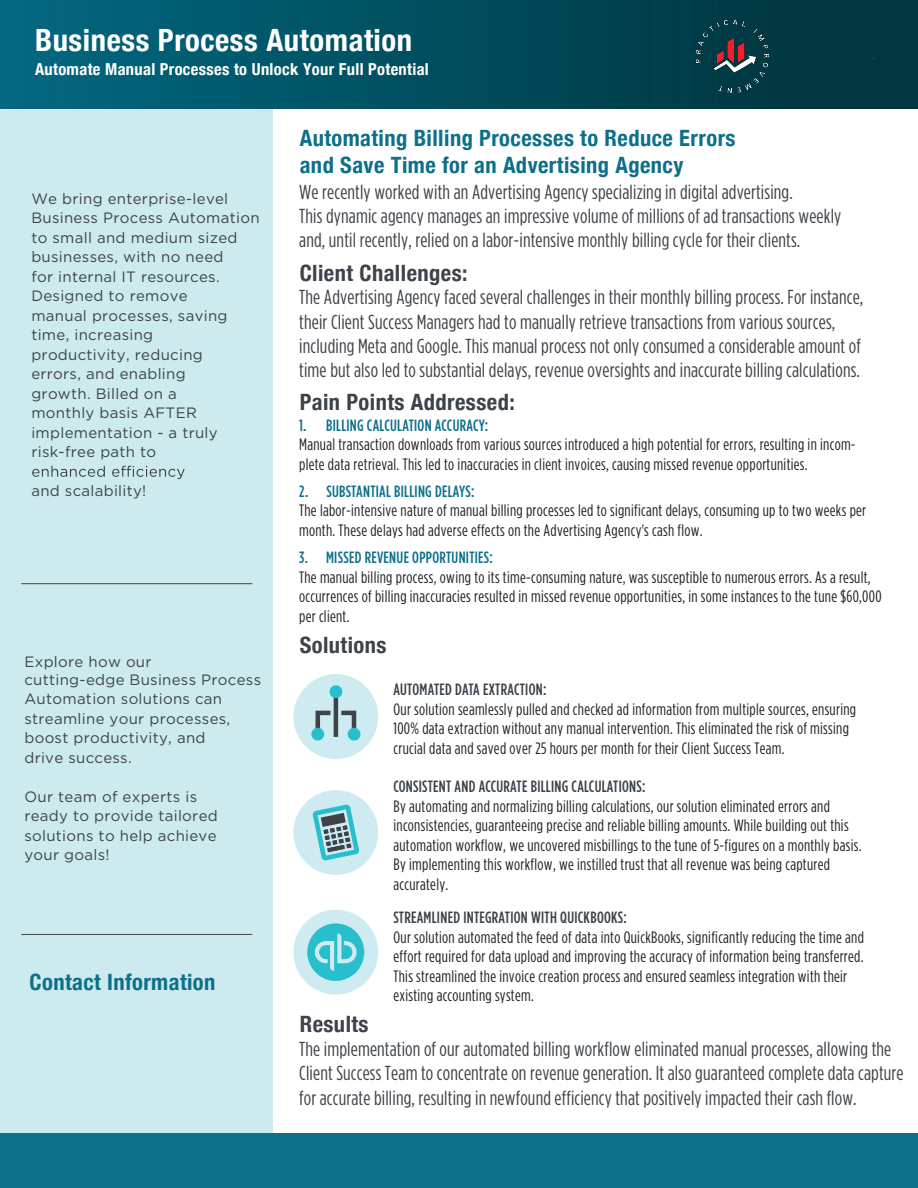
<style>
.page{position:relative;width:918px;height:1188px;background:#fff}
.page>*{position:absolute;margin:0;border:0;box-sizing:border-box;transform-origin:0 0}
.t1{font:700 condensed 30.6px "Helvetica Neue";letter-spacing:.02em;color:#fff}
.t2{font:700 condensed 22.5px/27px "Helvetica Neue";letter-spacing:.02em;color:#0d708b}
.t3{font:700 condensed 22.5px "Helvetica Neue";letter-spacing:.02em;color:#3e434b}
.t4{font:700 condensed 22.5px "Helvetica Neue";letter-spacing:.02em;color:#3b434a}
.t5{font:20.25px/24.3px "Gotham Condensed";letter-spacing:.01em;color:#3d4349}
.t6{font:16.5px/19.5px "Gotham Condensed";letter-spacing:.02em;color:#231f20}
.t7{font:700 condensed 16.5px "Helvetica Neue";letter-spacing:.02em;color:#fff}
.t8{font:500 16.35px "Gotham Condensed";letter-spacing:.02em;color:#3b434a}
.t9{font:500 16.35px "Gotham Condensed";letter-spacing:.02em;color:#0d708b}
.t10{font:15px/19.5px "Gotham";letter-spacing:.02em;color:#3d4349}
</style>
<div class="page">
<div style="left:0;top:9px;width:272px;height:1179px;background:#cdebef"></div>
<div style="left:0;top:1134px;width:918px;height:54px;background:#0d708b"></div>
<img style="left:0;top:0;width:918px;height:109px">
<div style="left:293px;top:674px;width:85px;height:85px;background:#cdebf0;border-radius:50%"></div>
<hr style="left:334px;top:697px;width:4px;height:40px;background:#3d4349">
<svg style="left:314px;top:708px;width:44px;height:30px"></svg>
<div style="left:330px;top:685px;width:12px;height:13px;background:#28becb;border-radius:50%"></div>
<div style="left:311px;top:728px;width:13px;height:13px;background:#28becb;border-radius:50%"></div>
<div style="left:348px;top:728px;width:12px;height:13px;background:#28becb;border-radius:50%"></div>
<div style="left:293px;top:790px;width:85px;height:85px;background:#cdebf0;border-radius:50%"></div>
<svg style="left:312px;top:804px;width:47px;height:57px"></svg>
<div style="left:293px;top:910px;width:85px;height:85px;background:#cdebf0;border-radius:50%"></div>
<svg style="left:307px;top:923px;width:57px;height:58px"></svg>
<hr style="left:21px;top:934px;width:231px;height:1px;background:#3d4349">
<hr style="left:21px;top:583px;width:231px;height:1px;background:#3d4349">
<svg style="left:32px;top:466px;width:153px;height:13px"></svg>
<img style="left:690px;top:14px;width:86px;height:85px">
<h1 class="t1" style="left:35px;top:15px;width:379px">Business Process Automation</h1>
<p class="t7" style="left:35px;top:55px;width:395px">Automate Manual Processes to Unlock Your Full Potential</p>
<p class="t10" style="left:31px;top:188px;width:230px">We bring enterprise-level<br>Business Process Automation to small and medium sized businesses, with no need<br>for internal IT resources.<br>Designed to remove<br>manual processes, saving time, increasing<br>productivity, reducing<br>errors, and enabling<br>growth. Billed on a<br>monthly basis AFTER implementation - a truly risk-free path to</p>
<p class="t10" style="left:31px;top:481px;width:116px">and scalability!</p>
<p class="t10" style="left:24px;top:653px;width:238px;line-height:17.5px">Explore how our<br>cutting-edge Business Process</p>
<p class="t10" style="left:24px;top:689px;width:207px">Automation solutions can streamline your processes, boost productivity, and drive success.</p>
<p class="t10" style="left:24px;top:786px;width:195px">Our team of experts is ready to provide tailored solutions to help achieve your goals!</p>
<h2 class="t2" style="left:30px;top:967px;width:187px">Contact Information</h2>
<h2 class="t2" style="left:300px;top:123px;width:437px">Automating Billing Processes to Reduce Errors and Save Time for an Advertising Agency</h2>
<p class="t5" style="left:299px;top:179px;width:544px">We recently worked with an Advertising Agency specializing in digital advertising.<br>This dynamic agency manages an impressive volume of millions of ad transactions weekly and, until recently, relied on a labor-intensive monthly billing cycle for their clients.</p>
<p class="t5" style="left:299px;top:285px;width:566px">The Advertising Agency faced several challenges in their monthly billing process. For instance, their Client Success Managers had to manually retrieve transactions from various sources, including Meta and Google. This manual process not only consumed a considerable amount of time but also led to substantial delays, revenue oversights and inaccurate billing calculations.</p>
<h2 class="t3" style="left:300px;top:254px;width:169px">Client Challenges:</h2>
<h2 class="t4" style="left:300px;top:383px;width:217px">Pain Points Addressed:</h2>
<p class="t9" style="left:299px;top:416px;width:191px">1. BILLING CALCULATION ACCURACY:</p>
<p class="t6" style="left:299px;top:435px;width:558px">Manual transaction downloads from various sources introduced a high potential for errors, resulting in incom&shy;plete data retrieval. This led to inaccuracies in client invoices, causing missed revenue opportunities.</p>
<p class="t9" style="left:299px;top:482px;width:177px">2. SUBSTANTIAL BILLING DELAYS:</p>
<p class="t6" style="left:299px;top:501px;width:569px">The labor-intensive nature of manual billing processes led to significant delays, consuming up to two weeks per month. These delays had adverse effects on the Advertising Agency's cash flow.</p>
<p class="t9" style="left:299px;top:548px;width:195px">3. MISSED REVENUE OPPORTUNITIES:</p>
<p class="t6" style="left:299px;top:567px;width:584px">The manual billing process, owing to its time-consuming nature, was susceptible to numerous errors. As a result, occurrences of billing inaccuracies resulted in missed revenue opportunities, in some instances to the tune $60,000 per client.</p>
<h2 class="t3" style="left:300px;top:627px;width:88px">Solutions</h2>
<p class="t8" style="left:393px;top:680px;width:155px">AUTOMATED DATA EXTRACTION:</p>
<p class="t6" style="left:393px;top:699px;width:464px">Our solution seamlessly pulled and checked ad information from multiple sources, ensuring<br>100% data extraction without any manual intervention. This eliminated the risk of missing crucial data and saved over 25 hours per month for their Client Success Team.</p>
<p class="t8" style="left:393px;top:777px;width:254px">CONSISTENT AND ACCURATE BILLING CALCULATIONS:</p>
<p class="t6" style="left:393px;top:796px;width:470px">By automating and normalizing billing calculations, our solution eliminated errors and inconsistencies, guaranteeing precise and reliable billing amounts. While building out this automation workflow, we uncovered misbillings to the tune of 5-figures on a monthly basis.<br>By implementing this workflow, we instilled trust that all revenue was being captured accurately.</p>
<p class="t8" style="left:393px;top:908px;width:235px">STREAMLINED INTEGRATION WITH QUICKBOOKS:</p>
<p class="t6" style="left:393px;top:927px;width:472px">Our solution automated the feed of data into QuickBooks, significantly reducing the time and effort required for data upload and improving the accuracy of information being transferred.<br>This streamlined the invoice creation process and ensured seamless integration with their existing accounting system.</p>
<h2 class="t3" style="left:300px;top:1005px;width:70px">Results</h2>
<p class="t5" style="left:299px;top:1036px;width:606px">The implementation of our automated billing workflow eliminated manual processes, allowing the<br>Client Success Team to concentrate on revenue generation. It also guaranteed complete data capture for accurate billing, resulting in newfound efficiency that positively impacted their cash flow.</p>
</div>
